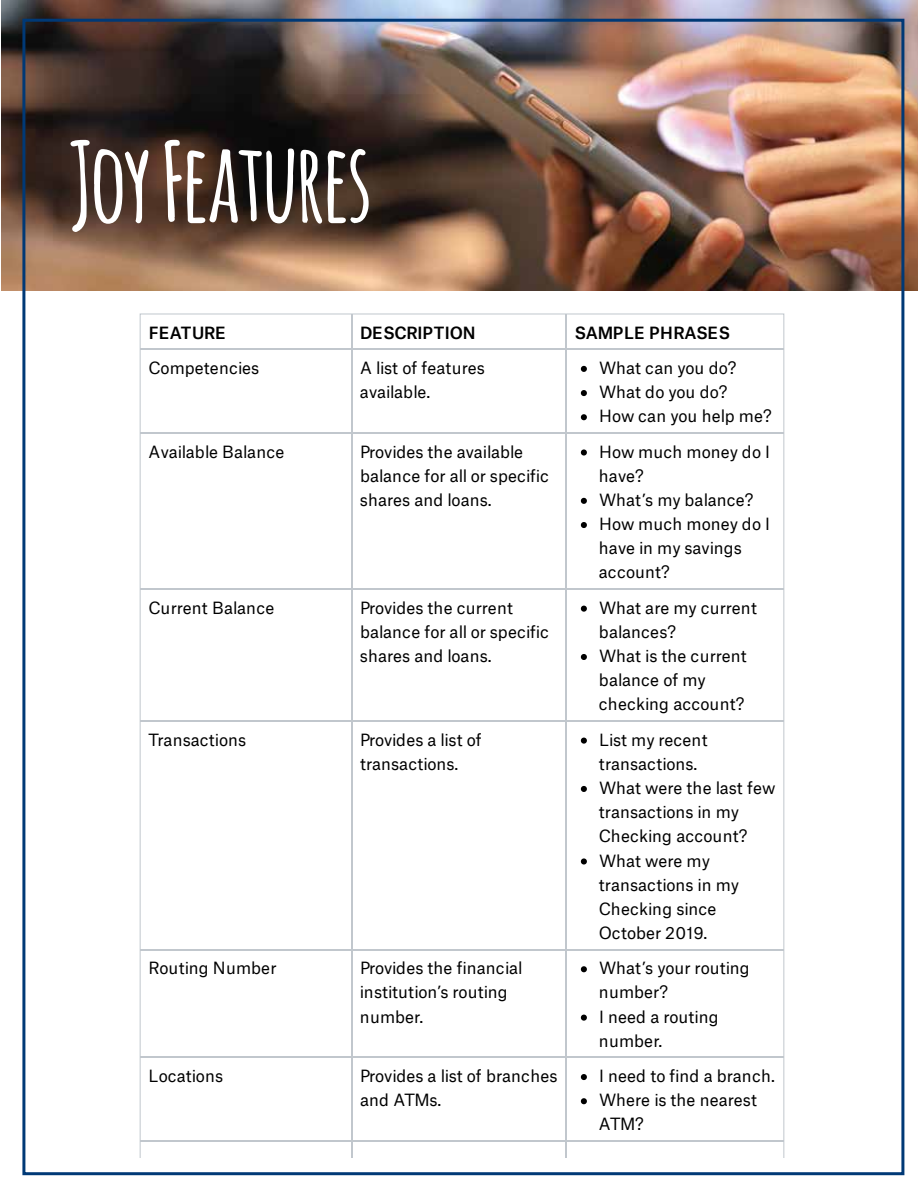
<style>
.page{position:relative;width:918px;height:1188px;background:#fff}
.page>*{position:absolute;margin:0;border:0;box-sizing:border-box;transform-origin:0 0}
.t1{font:700 108px "Amatic";color:#fff}
.t2{font:16.05px/24.2px "Atlas Grotesk LC Web";letter-spacing:.01em;color:#000}
.t3{font:500 16.05px "Atlas Grotesk LC Web";color:#000}
</style>
<div class="page">
<svg style="left:140px;top:313px;width:644px;height:845px"></svg>
<hr style="left:351px;top:314px;width:1px;height:35px;background:#c1c7cd">
<hr style="left:566px;top:314px;width:1px;height:35px;background:#c1c7cd">
<hr style="left:141px;top:349px;width:210px;height:1px;background:#c1c7cd">
<hr style="left:351px;top:349px;width:215px;height:1px;background:#c1c7cd">
<hr style="left:351px;top:349px;width:1px;height:83px;background:#c1c7cd">
<hr style="left:566px;top:349px;width:217px;height:1px;background:#c1c7cd">
<hr style="left:566px;top:349px;width:1px;height:83px;background:#c1c7cd">
<hr style="left:141px;top:432px;width:210px;height:1px;background:#c1c7cd">
<hr style="left:351px;top:432px;width:215px;height:1px;background:#c1c7cd">
<hr style="left:351px;top:432px;width:1px;height:156px;background:#c1c7cd">
<hr style="left:566px;top:432px;width:217px;height:1px;background:#c1c7cd">
<hr style="left:566px;top:432px;width:1px;height:156px;background:#c1c7cd">
<hr style="left:141px;top:588px;width:210px;height:2px;background:#c1c7cd">
<hr style="left:351px;top:588px;width:215px;height:2px;background:#c1c7cd">
<hr style="left:351px;top:588px;width:1px;height:132px;background:#c1c7cd">
<hr style="left:566px;top:588px;width:217px;height:2px;background:#c1c7cd">
<hr style="left:566px;top:588px;width:1px;height:132px;background:#c1c7cd">
<hr style="left:141px;top:720px;width:210px;height:1px;background:#c1c7cd">
<hr style="left:351px;top:720px;width:215px;height:1px;background:#c1c7cd">
<hr style="left:351px;top:720px;width:1px;height:229px;background:#c1c7cd">
<hr style="left:566px;top:720px;width:217px;height:1px;background:#c1c7cd">
<hr style="left:566px;top:720px;width:1px;height:229px;background:#c1c7cd">
<hr style="left:141px;top:949px;width:210px;height:1px;background:#c1c7cd">
<hr style="left:351px;top:949px;width:215px;height:1px;background:#c1c7cd">
<hr style="left:351px;top:949px;width:1px;height:108px;background:#c1c7cd">
<hr style="left:566px;top:949px;width:217px;height:1px;background:#c1c7cd">
<hr style="left:566px;top:949px;width:1px;height:108px;background:#c1c7cd">
<hr style="left:141px;top:1057px;width:210px;height:1px;background:#c1c7cd">
<hr style="left:351px;top:1057px;width:215px;height:1px;background:#c1c7cd">
<hr style="left:351px;top:1057px;width:1px;height:84px;background:#c1c7cd">
<hr style="left:566px;top:1057px;width:217px;height:1px;background:#c1c7cd">
<hr style="left:566px;top:1057px;width:1px;height:84px;background:#c1c7cd">
<hr style="left:141px;top:1141px;width:210px;height:1px;background:#c1c7cd">
<hr style="left:351px;top:1141px;width:215px;height:1px;background:#c1c7cd">
<svg style="left:351px;top:1142px;width:1px;height:16px"></svg>
<hr style="left:566px;top:1141px;width:217px;height:1px;background:#c1c7cd">
<svg style="left:566px;top:1142px;width:1px;height:16px"></svg>
<svg style="left:581px;top:366px;width:6px;height:6px"></svg>
<svg style="left:581px;top:390px;width:6px;height:6px"></svg>
<svg style="left:581px;top:414px;width:6px;height:6px"></svg>
<svg style="left:581px;top:449px;width:6px;height:7px"></svg>
<svg style="left:581px;top:498px;width:6px;height:6px"></svg>
<svg style="left:581px;top:522px;width:6px;height:6px"></svg>
<svg style="left:581px;top:606px;width:6px;height:6px"></svg>
<svg style="left:581px;top:654px;width:6px;height:6px"></svg>
<svg style="left:581px;top:738px;width:6px;height:6px"></svg>
<svg style="left:581px;top:786px;width:6px;height:6px"></svg>
<svg style="left:581px;top:858px;width:6px;height:7px"></svg>
<svg style="left:581px;top:966px;width:6px;height:6px"></svg>
<svg style="left:581px;top:1015px;width:6px;height:6px"></svg>
<svg style="left:581px;top:1074px;width:6px;height:6px"></svg>
<svg style="left:581px;top:1098px;width:6px;height:6px"></svg>
<img style="left:2px;top:0;width:916px;height:291px">
<h1 class="t1" style="left:69px;top:105px;width:303px">Joy Features</h1>
<p class="t3" style="left:149px;top:319px;width:79px">FEATURE</p>
<p class="t3" style="left:360px;top:319px;width:117px">DESCRIPTION</p>
<p class="t3" style="left:575px;top:319px;width:157px">SAMPLE PHRASES</p>
<p class="t2" style="left:149px;top:354px;width:112px">Competencies</p>
<p class="t2" style="left:360px;top:354px;width:126px">A list of features available.</p>
<p class="t2" style="left:599px;top:354px;width:174px">What can you do?<br>What do you do?<br>How can you help me?</p>
<p class="t2" style="left:149px;top:438px;width:137px">Available Balance</p>
<p class="t2" style="left:360px;top:438px;width:190px">Provides the available balance for all or specific shares and loans.</p>
<p class="t2" style="left:599px;top:438px;width:173px">How much money do I have?<br>What’s my balance?<br>How much money do I have in my savings account?</p>
<p class="t2" style="left:149px;top:594px;width:127px">Current Balance</p>
<p class="t2" style="left:360px;top:594px;width:190px">Provides the current balance for all or specific shares and loans.</p>
<p class="t2" style="left:599px;top:594px;width:160px">What are my current balances?<br>What is the current balance of my checking account?</p>
<p class="t2" style="left:149px;top:726px;width:99px">Transactions</p>
<p class="t2" style="left:360px;top:726px;width:123px">Provides a list of transactions.</p>
<p class="t2" style="left:599px;top:726px;width:178px">List my recent transactions.<br>What were the last few transactions in my<br>Checking account?<br>What were my transactions in my<br>Checking since<br>October 2019.</p>
<p class="t2" style="left:149px;top:954px;width:130px">Routing Number</p>
<p class="t2" style="left:360px;top:954px;width:164px">Provides the financial institution’s routing number.</p>
<p class="t2" style="left:599px;top:954px;width:152px">What’s your routing number?<br>I need a routing number.</p>
<p class="t2" style="left:149px;top:1062px;width:76px">Locations</p>
<p class="t2" style="left:360px;top:1062px;width:199px">Provides a list of branches and ATMs.</p>
<p class="t2" style="left:599px;top:1062px;width:178px">I need to find a branch.<br>Where is the nearest<br>ATM?</p>
</div>
